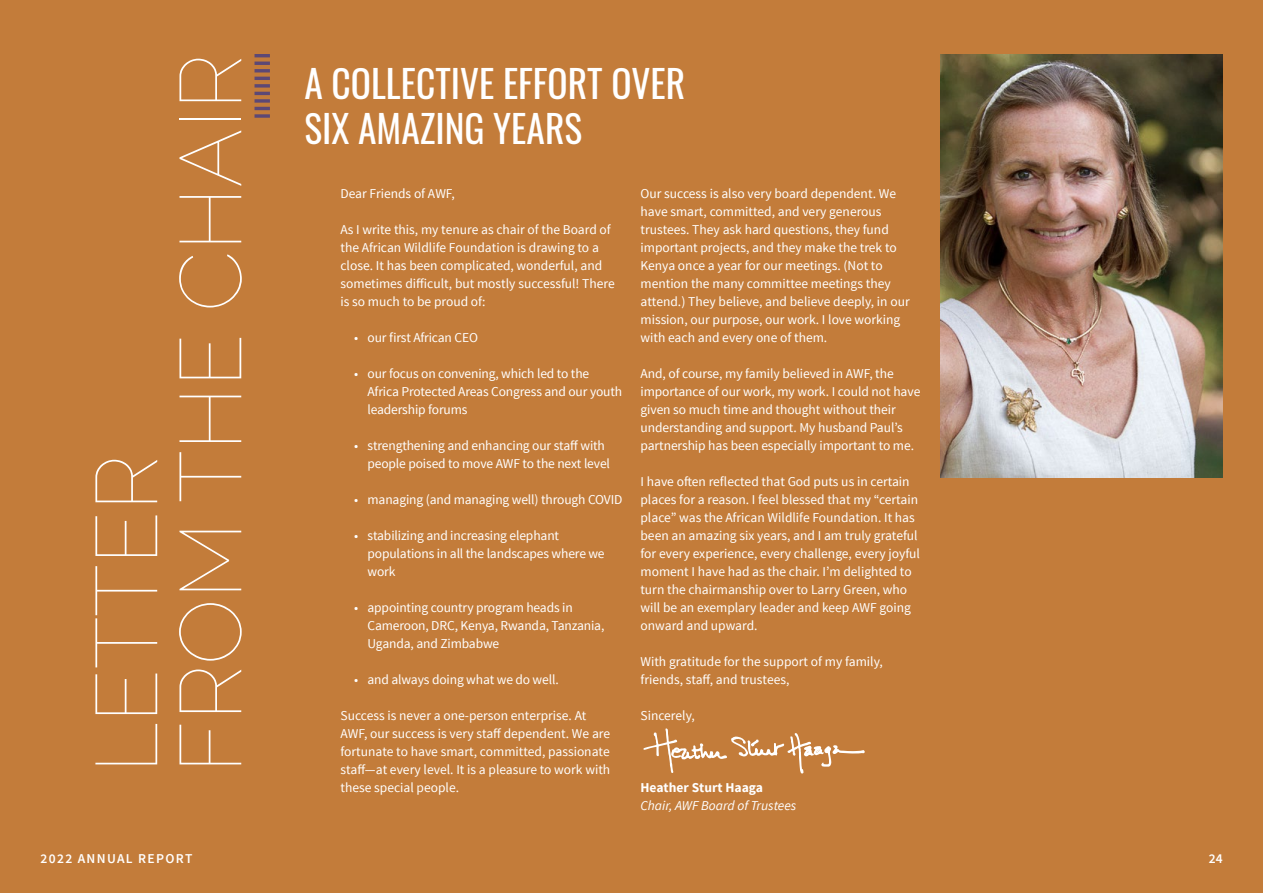
<style>
.page{position:relative;width:1263px;height:893px;background:#c37c3a}
.page>*{position:absolute;margin:0;border:0;box-sizing:border-box;transform-origin:0 0}
.t1{font:100 87px/84px "Raleway";color:#fff}
.t2{font:37.5px/45px "Oswald";color:#fff}
.t3{font:13.5px/18px "Source Sans Pro";color:#fff}
.t4{font:italic 13.5px "Source Sans Pro";color:#fff}
.t5{font:600 13.5px "Source Sans Pro";letter-spacing:.1em;color:#fff}
.t6{font:700 13.5px "Source Sans Pro";color:#fff}
</style>
<div class="page">
<svg style="left:254px;top:54px;width:16px;height:64px"></svg>
<svg style="left:643px;top:728px;width:222px;height:46px"></svg>
<img style="left:940px;top:54px;width:282px;height:423px">
<h1 class="t1" style="left:84px;top:773px;width:721px;rotate:-90deg">LETTER<br>FROM THE CHAIR</h1>
<h2 class="t2" style="left:304px;top:57px;width:382px">A COLLECTIVE EFFORT OVER<br>SIX AMAZING YEARS</h2>
<p class="t3" style="left:340px;top:185px;width:116px">Dear Friends of AWF,</p>
<p class="t3" style="left:340px;top:221px;width:276px">As I write this, my tenure as chair of the Board of the African Wildlife Foundation is drawing to a close. It has been complicated, wonderful, and sometimes difficult, but mostly successful! There is so much to be proud of:</p>
<p class="t3" style="left:354px;top:329px;width:125px">• our first African CEO</p>
<p class="t3" style="left:367px;top:365px;width:256px;text-indent:-14px">• our focus on convening, which led to the<br>Africa Protected Areas Congress and our youth leadership forums</p>
<p class="t3" style="left:367px;top:437px;width:244px;text-indent:-14px">• strengthening and enhancing our staff with people poised to move AWF to the next level</p>
<p class="t3" style="left:354px;top:491px;width:270px">• managing (and managing well) through COVID</p>
<p class="t3" style="left:367px;top:527px;width:239px;text-indent:-14px">• stabilizing and increasing elephant populations in all the landscapes where we work</p>
<p class="t3" style="left:367px;top:599px;width:238px;text-indent:-14px">• appointing country program heads in<br>Cameroon, DRC, Kenya, Rwanda, Tanzania,<br>Uganda, and Zimbabwe</p>
<p class="t3" style="left:354px;top:671px;width:206px">• and always doing what we do well.</p>
<p class="t3" style="left:340px;top:707px;width:271px">Success is never a one-person enterprise. At AWF, our success is very staff dependent. We are fortunate to have smart, committed, passionate staff—at every level. It is a pleasure to work with these special people.</p>
<p class="t3" style="left:640px;top:185px;width:271px">Our success is also very board dependent. We have smart, committed, and very generous trustees. They ask hard questions, they fund important projects, and they make the trek to Kenya once a year for our meetings. (Not to mention the many committee meetings they attend.) They believe, and believe deeply, in our mission, our purpose, our work. I love working with each and every one of them.</p>
<p class="t3" style="left:640px;top:365px;width:281px">And, of course, my family believed in AWF, the importance of our work, my work. I could not have given so much time and thought without their understanding and support. My husband Paul’s partnership has been especially important to me.</p>
<p class="t3" style="left:640px;top:473px;width:281px">I have often reflected that God puts us in certain places for a reason. I feel blessed that my “certain place” was the African Wildlife Foundation. It has been an amazing six years, and I am truly grateful for every experience, every challenge, every joyful moment I have had as the chair. I’m delighted to turn the chairmanship over to Larry Green, who will be an exemplary leader and keep AWF going onward and upward.</p>
<p class="t3" style="left:640px;top:653px;width:244px">With gratitude for the support of my family, friends, staff, and trustees,</p>
<p class="t3" style="left:640px;top:707px;width:56px">Sincerely,</p>
<p class="t6" style="left:640px;top:779px;width:124px">Heather Sturt Haaga</p>
<p class="t4" style="left:640px;top:797px;width:157px">Chair, AWF Board of Trustees</p>
<p class="t5" style="left:40px;top:850px;width:154px">2022 ANNUAL REPORT</p>
<p class="t5" style="left:1209px;top:850px;width:15px">24</p>
</div>
